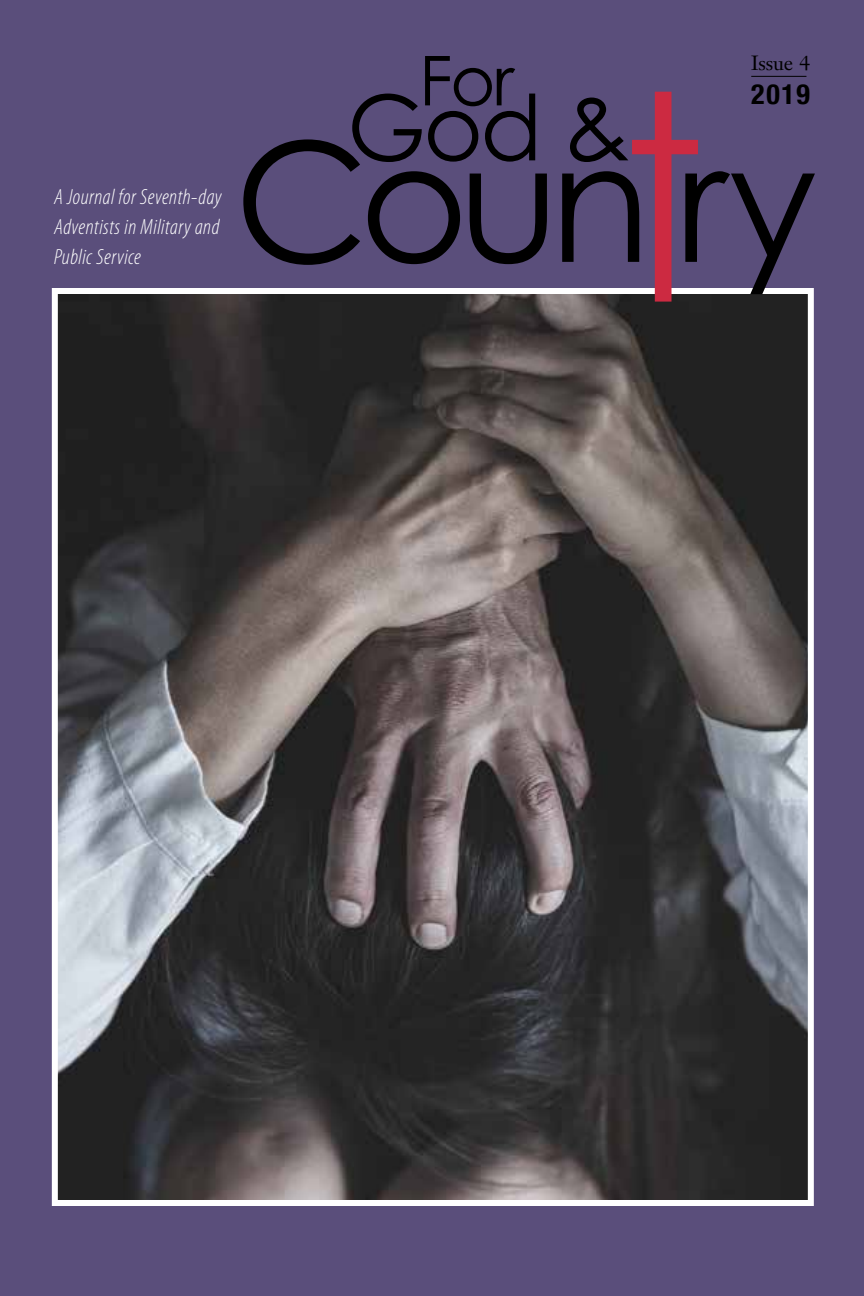
<style>
.page{position:relative;width:864px;height:1296px;background:#5a4e7b}
.page>*{position:absolute;margin:0;border:0;box-sizing:border-box;transform-origin:0 0}
.t1{font:700 condensed 28px "Helvetica Neue";color:#000}
.t2{font:italic 300 condensed 22px/30px "Myriad Pro";letter-spacing:.02em;color:#fff;text-align:justify}
.t3{font:20.2px "Janson Text";letter-spacing:-.01em;color:#000}
</style>
<div class="page">
<img style="left:59px;top:295px;width:748px;height:904px">
<div style="left:52px;top:288px;width:762px;height:918px;border:6px solid #fff"></div>
<hr style="left:751px;top:76px;width:55px;height:1px;background:#000">
<svg style="left:352px;top:56px;width:346px;height:246px"></svg>
<svg style="left:243px;top:139px;width:572px;height:155px"></svg>
<p class="t2" style="left:54px;top:182px;width:169px">A Journal for Seventh-day Adventists in Military and Public Service</p>
<p class="t3" style="left:751px;top:50px;width:60px">Issue 4</p>
<p class="t1" style="left:751px;top:71px;width:60px">2019</p>
</div>
